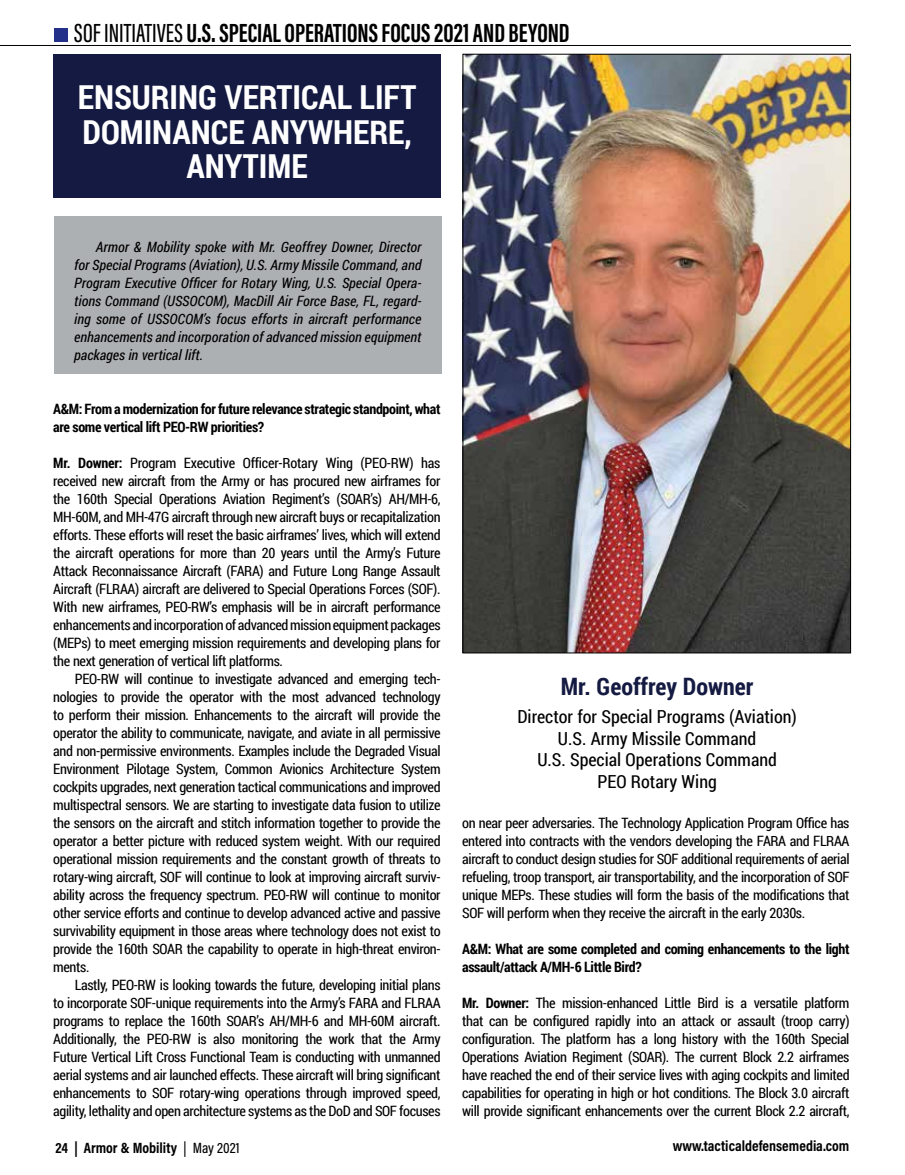
<style>
.page{position:relative;width:905px;height:1175px;background:#fff}
.page>*{position:absolute;margin:0;border:0;box-sizing:border-box;transform-origin:0 0}
.t1{font:700 33px/34.5px "Roboto Condensed";color:#fff;text-align:center}
.t2{font:700 27px "Acumin Pro Extra Cond";color:#000}
.t3{font:700 24px "Roboto Condensed";color:#141a41}
.t4{font:18px/21.6px "Roboto Condensed";color:#000;text-align:center}
.t5{font:700 15px "Acumin Pro Cond";color:#000}
.t6{font:14.25px/18px "Roboto Condensed";letter-spacing:-.025em;color:#000;text-align:justify}
.t7{font:italic 14.25px/18px "Roboto Condensed";color:#000;text-align:justify}
.t8{font:700 14.25px/18px "Roboto Condensed";letter-spacing:-.025em;color:#000}
.s1{font-weight:500}
.s2{font-weight:700}
</style>
<div class="page">
<div style="left:53px;top:54px;width:388px;height:144px;background:#141a41"></div>
<img style="left:464px;top:56px;width:384px;height:595px">
<div style="left:54px;top:216px;width:387px;height:158px;background:#adb0b2"></div>
<hr style="left:0;top:45px;width:850px;height:1px;background:#000">
<div style="left:54px;top:29px;width:14px;height:13px;background:#233288"></div>
<h2 class="t2" style="left:74px;top:16px;width:497px"><span class="s1">SOF INITIATIVES</span> U.S. SPECIAL OPERATIONS FOCUS 2021 AND BEYOND</h2>
<h1 class="t1" style="left:78px;top:79px;width:340px">ENSURING VERTICAL LIFT<br>DOMINANCE ANYWHERE,<br>ANYTIME</h1>
<p class="t7" style="left:74px;top:237px;width:348px;text-indent:22px">Armor &amp; Mobility spoke with Mr. Geoffrey Downer, Director for Special Programs (Aviation), U.S. Army Missile Command, and Program Executive Officer for Rotary Wing, U.S. Special Opera&shy;tions Command (USSOCOM), MacDill Air Force Base, FL, regard&shy;ing some of USSOCOM’s focus efforts in aircraft performance enhancements and incorporation of advanced mission equipment packages in vertical lift.</p>
<p class="t8" style="left:53px;top:399px;width:389px">A&amp;M: From a modernization for future relevance strategic standpoint, what are some vertical lift PEO-RW priorities?</p>
<p class="t6" style="left:53px;top:453px;width:389px"><span class="s2">Mr. Downer:</span> Program Executive Officer-Rotary Wing (PEO-RW) has received new aircraft from the Army or has procured new airframes for the 160th Special Operations Aviation Regiment’s (SOAR’s) AH/MH-6, MH-60M, and MH-47G aircraft through new aircraft buys or recapitalization efforts. These efforts will reset the basic airframes’ lives, which will extend the aircraft operations for more than 20 years until the Army’s Future Attack Reconnaissance Aircraft (FARA) and Future Long Range Assault Aircraft (FLRAA) aircraft are delivered to Special Operations Forces (SOF).<br>With new airframes, PEO-RW’s emphasis will be in aircraft performance enhancements and incorporation of advanced mission equipment packages (MEPs) to meet emerging mission requirements and developing plans for the next generation of vertical lift platforms.</p>
<p class="t6" style="left:53px;top:669px;width:389px;text-indent:22px">PEO-RW will continue to investigate advanced and emerging tech&shy;nologies to provide the operator with the most advanced technology to perform their mission. Enhancements to the aircraft will provide the operator the ability to communicate, navigate, and aviate in all permissive and non-permissive environments. Examples include the Degraded Visual Environment Pilotage System, Common Avionics Architecture System cockpits upgrades, next generation tactical communications and improved multispectral sensors. We are starting to investigate data fusion to utilize the sensors on the aircraft and stitch information together to provide the operator a better picture with reduced system weight. With our required operational mission requirements and the constant growth of threats to rotary-wing aircraft, SOF will continue to look at improving aircraft surviv&shy;ability across the frequency spectrum. PEO-RW will continue to monitor other service efforts and continue to develop advanced active and passive survivability equipment in those areas where technology does not exist to provide the 160th SOAR the capability to operate in high-threat environ&shy;ments.</p>
<p class="t6" style="left:53px;top:975px;width:389px;text-indent:22px">Lastly, PEO-RW is looking towards the future, developing initial plans to incorporate SOF-unique requirements into the Army’s FARA and FLRAA programs to replace the 160th SOAR’s AH/MH-6 and MH-60M aircraft.<br>Additionally, the PEO-RW is also monitoring the work that the Army Future Vertical Lift Cross Functional Team is conducting with unmanned aerial systems and air launched effects. These aircraft will bring significant enhancements to SOF rotary-wing operations through improved speed, agility, lethality and open architecture systems as the DoD and SOF focuses</p>
<h3 class="t3" style="left:560px;top:669px;width:194px">Mr. Geoffrey Downer</h3>
<p class="t4" style="left:517px;top:705px;width:281px">Director for Special Programs (Aviation)<br>U.S. Army Missile Command<br>U.S. Special Operations Command<br>PEO Rotary Wing</p>
<p class="t6" style="left:462px;top:813px;width:389px">on near peer adversaries. The Technology Application Program Office has entered into contracts with the vendors developing the FARA and FLRAA aircraft to conduct design studies for SOF additional requirements of aerial refueling, troop transport, air transportability, and the incorporation of SOF unique MEPs. These studies will form the basis of the modifications that SOF will perform when they receive the aircraft in the early 2030s.</p>
<p class="t8" style="left:462px;top:939px;width:389px">A&amp;M: What are some completed and coming enhancements to the light assault/attack A/MH-6 Little Bird?</p>
<p class="t6" style="left:462px;top:993px;width:389px"><span class="s2">Mr. Downer:</span> The mission-enhanced Little Bird is a versatile platform that can be configured rapidly into an attack or assault (troop carry) configuration. The platform has a long history with the 160th Special Operations Aviation Regiment (SOAR). The current Block 2.2 airframes have reached the end of their service lives with aging cockpits and limited capabilities for operating in high or hot conditions. The Block 3.0 aircraft will provide significant enhancements over the current Block 2.2 aircraft,</p>
<p class="t5" style="left:56px;top:1137px;width:186px">24 | Armor &amp; Mobility <span class="s1">| May 2021</span></p>
<p class="t5" style="left:672px;top:1136px;width:178px">www.tacticaldefensemedia.com</p>
</div>
